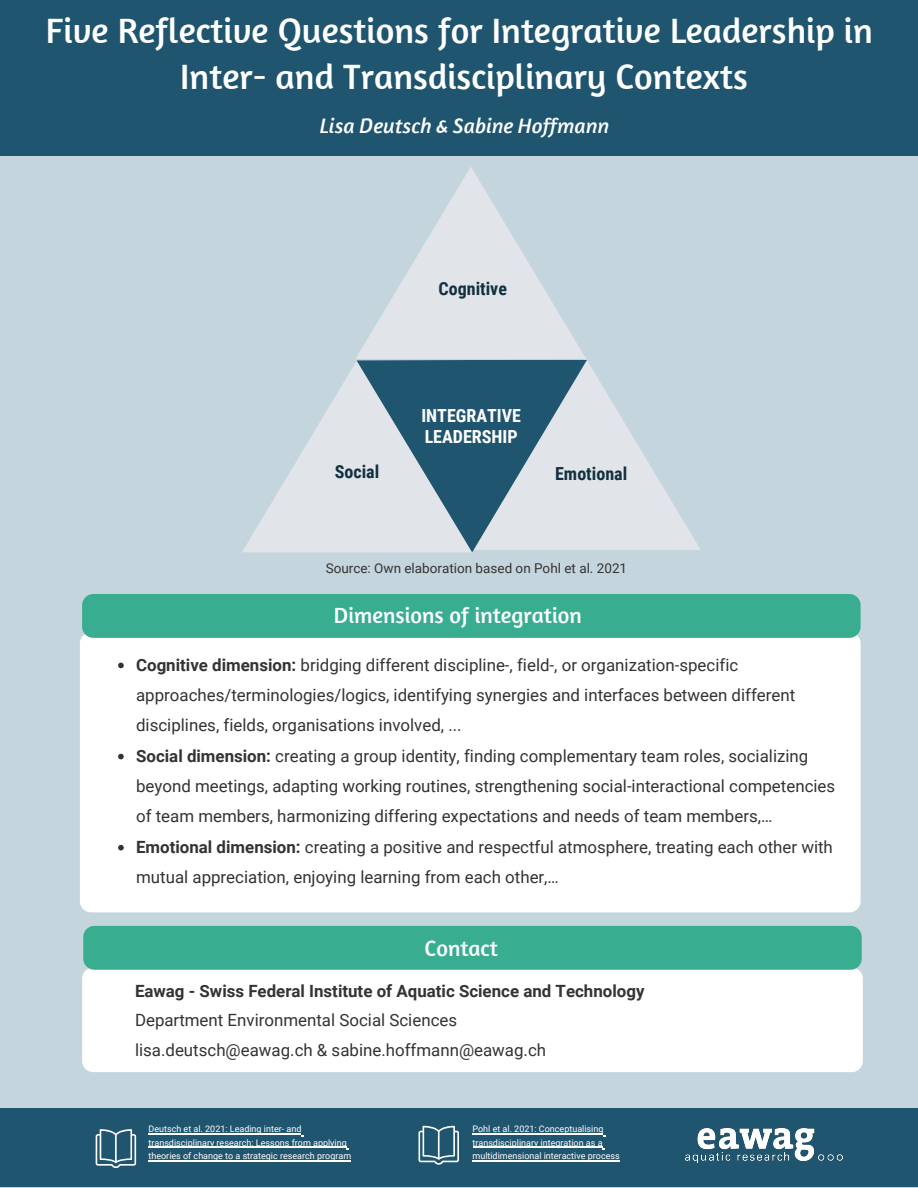
<style>
.page{position:relative;width:918px;height:1188px;background:#c5d5de}
.page>*{position:absolute;margin:0;border:0;box-sizing:border-box;transform-origin:0 0}
.t1{font:36px/46.2px "Amaranth";color:#fff;text-align:center}
.t2{font:22.5px "Amaranth";color:#fff}
.t3{font:italic 21.3px "Amaranth";color:#fff}
.t4{font:700 18px "Roboto Condensed";color:#123140}
.t5{font:700 18px/21.3px "Roboto Condensed";color:#fff}
.t6{font:16.8px/30.3px "Roboto";color:#333}
.t7{font:700 16.8px "Roboto";color:#333}
.t8{font:13.5px "Roboto";color:#333}
.t9{font:9px/13.5px "Roboto";color:#fff}
.s1{font-weight:700}
</style>
<div class="page">
<div style="left:82px;top:970px;width:781px;height:102px;background:#fff"></div>
<div style="left:80px;top:637px;width:781px;height:275px;background:#fff"></div>
<div style="left:0;top:0;width:918px;height:155px;background:#20556f"></div>
<div style="left:0;top:1108px;width:918px;height:79px;background:#20556f"></div>
<svg style="left:242px;top:363px;width:114px;height:189px;fill:#dae0e6"></svg>
<svg style="left:356px;top:167px;width:229px;height:192px;fill:#dee2e8"></svg>
<svg style="left:470px;top:358px;width:231px;height:192px"></svg>
<svg style="left:356px;top:360px;width:231px;height:192px;background:#809cac"></svg>
<div style="left:82px;top:594px;width:779px;height:44px;background:#39ad90"></div>
<svg style="left:118px;top:663px;width:6px;height:5px"></svg>
<svg style="left:118px;top:754px;width:6px;height:5px"></svg>
<svg style="left:118px;top:845px;width:6px;height:5px"></svg>
<div style="left:83px;top:926px;width:779px;height:44px;background:#39ad90"></div>
<hr style="left:473px;top:1160px;width:147px;height:1px;background:#fff">
<hr style="left:473px;top:1147px;width:130px;height:1px;background:#fff">
<hr style="left:473px;top:1133px;width:130px;height:1px;background:#fff">
<img style="left:685px;top:1128px;width:158px;height:34px">
<hr style="left:149px;top:1160px;width:202px;height:1px;background:#fff">
<hr style="left:149px;top:1147px;width:198px;height:1px;background:#fff">
<hr style="left:149px;top:1133px;width:152px;height:1px;background:#fff">
<svg style="left:96px;top:1129px;width:40px;height:39px"></svg>
<svg style="left:418px;top:1126px;width:41px;height:39px"></svg>
<h1 class="t1" style="left:46px;top:7px;width:828px">Five Reflective Questions for Integrative Leadership in<br>Inter- and Transdisciplinary Contexts</h1>
<p class="t3" style="left:320px;top:113px;width:291px">Lisa Deutsch &amp; Sabine Hoffmann</p>
<p class="t4" style="left:439px;top:276px;width:70px">Cognitive</p>
<p class="t4" style="left:335px;top:459px;width:46px">Social</p>
<p class="t5" style="left:421px;top:404px;width:101px">INTEGRATIVE<br>LEADERSHIP</p>
<p class="t4" style="left:555px;top:461px;width:74px">Emotional</p>
<p class="t8" style="left:326px;top:558px;width:303px">Source: Own elaboration based on Pohl et al. 2021</p>
<h2 class="t2" style="left:334px;top:602px;width:249px">Dimensions of integration</h2>
<p class="t6" style="left:136px;top:649px;width:701px"><span class="s1">Cognitive dimension:</span> bridging different discipline-, field-, or organization-specific approaches/terminologies/logics, identifying synergies and interfaces between different disciplines, fields, organisations involved, ...<br><span class="s1">Social dimension:</span> creating a group identity, finding complementary team roles, socializing beyond meetings, adapting working routines, strengthening social-interactional competencies of team members, harmonizing differing expectations and needs of team members,… <span class="s1">Emotional dimension:</span> creating a positive and respectful atmosphere, treating each other with mutual appreciation, enjoying learning from each other,…</p>
<h2 class="t2" style="left:425px;top:935px;width:75px">Contact</h2>
<p class="t7" style="left:135px;top:979px;width:511px">Eawag - Swiss Federal Institute of Aquatic Science and Technology</p>
<p class="t6" style="left:135px;top:1004px;width:413px">Department Environmental Social Sciences lisa.deutsch@eawag.ch &amp; sabine.hoffmann@eawag.ch</p>
<p class="t9" style="left:148px;top:1122px;width:204px">Deutsch et al. 2021: Leading inter- and transdisciplinary research: Lessons from applying theories of change to a strategic research program</p>
<p class="t9" style="left:472px;top:1122px;width:149px">Pohl et al. 2021: Conceptualising transdisciplinary integration as a multidimensional interactive process</p>
</div>
